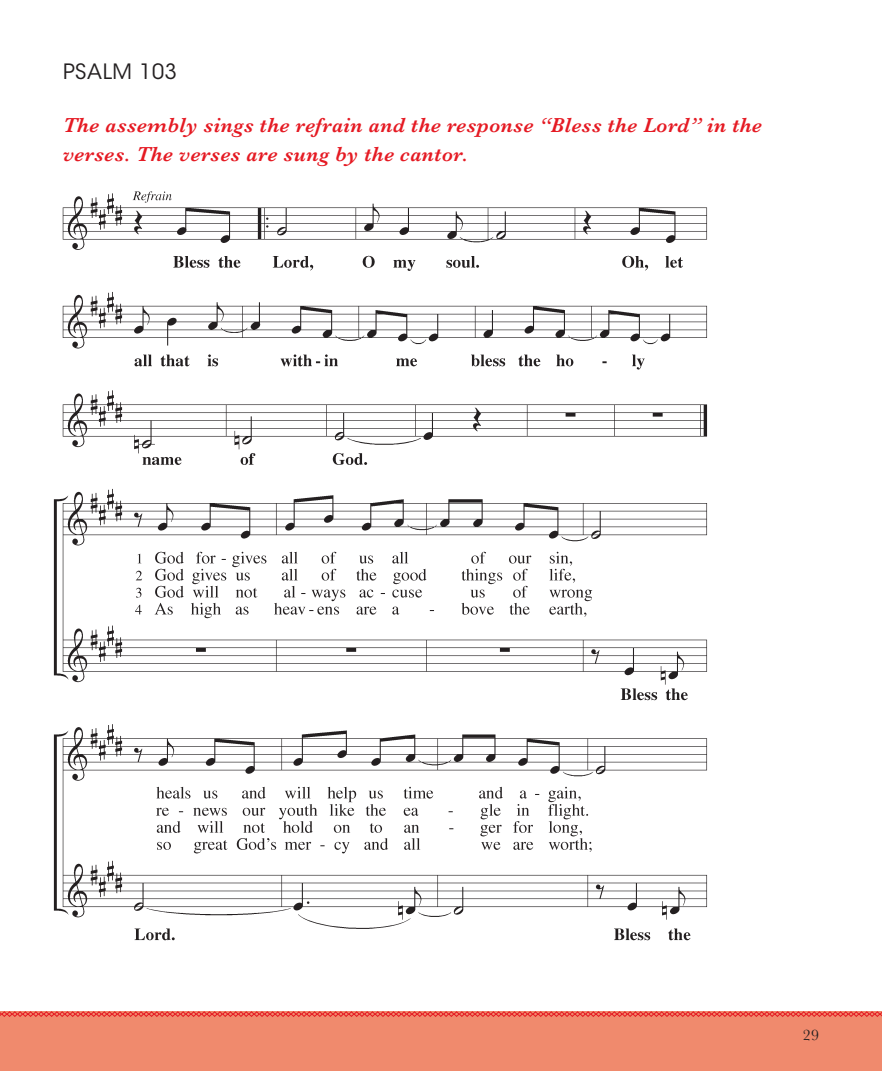
<style>
.page{position:relative;width:882px;height:1071px;background:#fff}
.page>*{position:absolute;margin:0;border:0;box-sizing:border-box;transform-origin:0 0}
.t1{font:italic 600 21px/28.7px "Baskerville";letter-spacing:.02em;color:#e51a23}
.Responses{font:21px "ITC Avant Garde Std";letter-spacing:.03em;color:#231f20}
.t2{font:15.75px "Baskerville";color:#231f20}
</style>
<div class="page">
<img style="left:53px;top:191px;width:655px;height:750px">
<div style="left:0;top:1011px;width:882px;height:60px;background:#f08a6d"></div>
<svg style="left:0;top:1011px;width:882px;height:6px"></svg>
<p class="Responses" style="left:63px;top:58px;width:115px">PSALM 103</p>
<p class="t1" style="left:63px;top:111px;width:701px">The assembly sings the refrain and the response “Bless the Lord” in the verses. The verses are sung by the cantor.</p>
<p class="t2" style="left:803px;top:1025px;width:18px">29</p>
</div>
